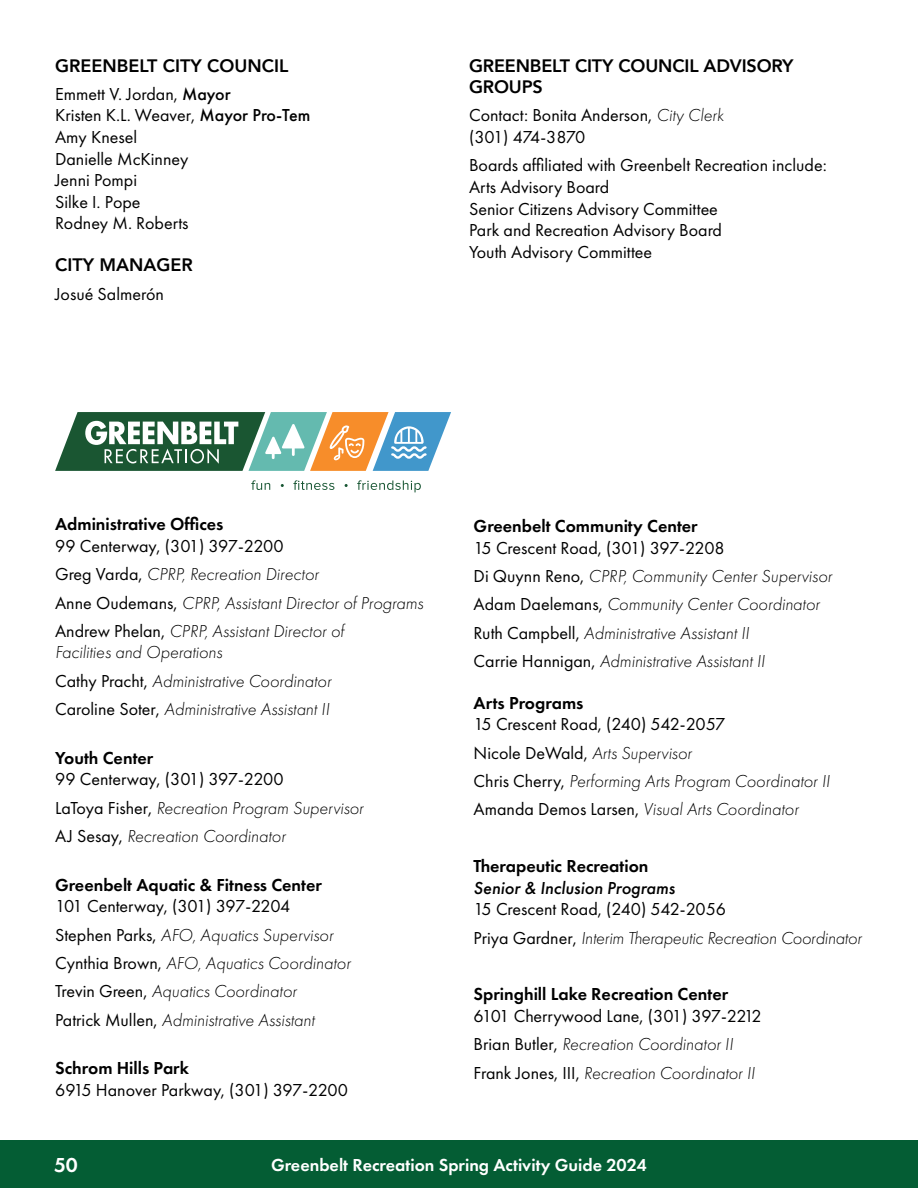
<style>
.page{position:relative;width:918px;height:1188px;background:#fff}
.page>*{position:absolute;margin:0;border:0;box-sizing:border-box;transform-origin:0 0}
.Page__s{font:600 21px "Futura PT";color:#fff}
.Paragraph_1{font:italic 300 18px/21.6px "Futura PT";color:#000}
.Paragraph_1-2{font:18px/21.6px "Futura PT";color:#000}
.Paragraph_1-3{font:800 18px/21.6px "Avenir";letter-spacing:-.01em;color:#000}
.Paragraph_1-4{font:600 18px/21.6px "Futura PT";color:#000}
.URL{font:600 18px "Futura PT";color:#fff}
.s1{font-weight:500}
.s2{font-weight:300;font-style:italic}
.s3{font-weight:600}
.s4{font-weight:400;font-style:normal}
.s5{font-weight:400}
.s6{font-weight:500;font-style:italic}
</style>
<div class="page">
<div style="left:0;top:1140px;width:918px;height:48px;background:#045d34"></div>
<svg style="left:251px;top:480px;width:19px;height:10px"></svg>
<svg style="left:293px;top:480px;width:41px;height:10px"></svg>
<svg style="left:357px;top:480px;width:64px;height:12px"></svg>
<svg style="left:55px;top:412px;width:396px;height:59px"></svg>
<p class="Paragraph_1-3" style="left:55px;top:54px;width:235px">GREENBELT CITY COUNCIL</p>
<p class="Paragraph_1-2" style="left:55px;top:83px;width:257px">Emmett V. Jordan, <span class="s1">Mayor<br></span>Kristen K.L. Weaver, <span class="s1">Mayor Pro-Tem<br></span>Amy Knesel<br>Danielle McKinney<br>Jenni Pompi<br>Silke I. Pope<br>Rodney M. Roberts</p>
<p class="Paragraph_1-3" style="left:55px;top:254px;width:139px">CITY MANAGER</p>
<p class="Paragraph_1-2" style="left:55px;top:283px;width:110px">Josué Salmerón</p>
<p class="Paragraph_1-3" style="left:469px;top:54px;width:326px">GREENBELT CITY COUNCIL ADVISORY<br>GROUPS</p>
<p class="Paragraph_1-2" style="left:469px;top:105px;width:256px">Contact: Bonita Anderson, <span class="s2">City Clerk </span>(301) 474-3870</p>
<p class="Paragraph_1-2" style="left:469px;top:155px;width:359px">Boards affiliated with Greenbelt Recreation include:<br>Arts Advisory Board<br>Senior Citizens Advisory Committee<br>Park and Recreation Advisory Board<br>Youth Advisory Committee</p>
<p class="Paragraph_1-2" style="left:55px;top:513px;width:230px"><span class="s3">Administrative Offices<br></span>99 Centerway, (301) 397-2200</p>
<p class="Paragraph_1" style="left:55px;top:564px;width:265px"><span class="s4">Greg Varda,</span> CPRP, Recreation Director</p>
<p class="Paragraph_1" style="left:55px;top:592px;width:370px"><span class="s4">Anne Oudemans,</span> CPRP, Assistant Director of Programs</p>
<p class="Paragraph_1" style="left:55px;top:620px;width:290px"><span class="s4">Andrew Phelan,</span> CPRP, Assistant Director of<br>Facilities and Operations</p>
<p class="Paragraph_1" style="left:55px;top:670px;width:278px"><span class="s4">Cathy Pracht,</span> Administrative Coordinator</p>
<p class="Paragraph_1" style="left:55px;top:699px;width:276px"><span class="s4">Caroline Soter,</span> Administrative Assistant II</p>
<p class="Paragraph_1-2" style="left:55px;top:747px;width:230px"><span class="s3">Youth Center<br></span>99 Centerway, (301) 397-2200</p>
<p class="Paragraph_1" style="left:55px;top:797px;width:310px"><span class="s4">LaToya Fisher,</span> Recreation Program Supervisor</p>
<p class="Paragraph_1" style="left:55px;top:825px;width:232px"><span class="s4">AJ Sesay,</span> Recreation Coordinator</p>
<p class="Paragraph_1-4" style="left:55px;top:874px;width:268px">Greenbelt Aquatic &amp; Fitness Center<br><span class="s5">101 Centerway, (301) 397-2204</span></p>
<p class="Paragraph_1" style="left:55px;top:924px;width:280px"><span class="s4">Stephen Parks,</span> AFO, Aquatics Supervisor</p>
<p class="Paragraph_1" style="left:55px;top:952px;width:297px"><span class="s4">Cynthia Brown,</span> AFO, Aquatics Coordinator</p>
<p class="Paragraph_1" style="left:55px;top:981px;width:243px"><span class="s4">Trevin Green,</span> Aquatics Coordinator</p>
<p class="Paragraph_1" style="left:55px;top:1009px;width:261px"><span class="s4">Patrick Mullen,</span> Administrative Assistant</p>
<p class="Paragraph_1-2" style="left:55px;top:1057px;width:294px"><span class="s3">Schrom Hills Park<br></span>6915 Hanover Parkway, (301) 397-2200</p>
<p class="Paragraph_1-2" style="left:474px;top:515px;width:253px"><span class="s3">Greenbelt Community Center<br></span>15 Crescent Road, (301) 397-2208</p>
<p class="Paragraph_1" style="left:474px;top:565px;width:360px"><span class="s4">Di Quynn Reno,</span> CPRP, Community Center Supervisor</p>
<p class="Paragraph_1" style="left:474px;top:594px;width:348px"><span class="s4">Adam Daelemans,</span> Community Center Coordinator</p>
<p class="Paragraph_1" style="left:474px;top:622px;width:277px"><span class="s4">Ruth Campbell,</span> Administrative Assistant II</p>
<p class="Paragraph_1" style="left:474px;top:650px;width:293px"><span class="s4">Carrie Hannigan,</span> Administrative Assistant II</p>
<p class="Paragraph_1-2" style="left:474px;top:692px;width:253px"><span class="s3">Arts Programs<br></span>15 Crescent Road, (240) 542-2057</p>
<p class="Paragraph_1" style="left:474px;top:742px;width:220px"><span class="s4">Nicole DeWald,</span> Arts Supervisor</p>
<p class="Paragraph_1" style="left:474px;top:770px;width:358px"><span class="s4">Chris Cherry,</span> Performing Arts Program Coordinator II</p>
<p class="Paragraph_1" style="left:474px;top:799px;width:327px"><span class="s4">Amanda Demos Larsen,</span> Visual Arts Coordinator</p>
<p class="Paragraph_1-2" style="left:474px;top:855px;width:254px"><span class="s3">Therapeutic Recreation<br></span><span class="s6">Senior &amp; Inclusion Programs<br></span>15 Crescent Road, (240) 542-2056</p>
<p class="Paragraph_1" style="left:474px;top:927px;width:390px"><span class="s4">Priya Gardner,</span> Interim Therapeutic Recreation Coordinator</p>
<p class="Paragraph_1-2" style="left:474px;top:984px;width:290px"><span class="s3">Springhill Lake Recreation Center<br></span>6101 Cherrywood Lane, (301) 397-2212</p>
<p class="Paragraph_1" style="left:474px;top:1034px;width:261px"><span class="s4">Brian Butler,</span> Recreation Coordinator II</p>
<p class="Paragraph_1" style="left:474px;top:1062px;width:283px"><span class="s4">Frank Jones, III,</span> Recreation Coordinator II</p>
<p class="Page__s" style="left:54px;top:1152px;width:25px">50</p>
<p class="URL" style="left:271px;top:1154px;width:377px">Greenbelt Recreation Spring Activity Guide 2024</p>
</div>
